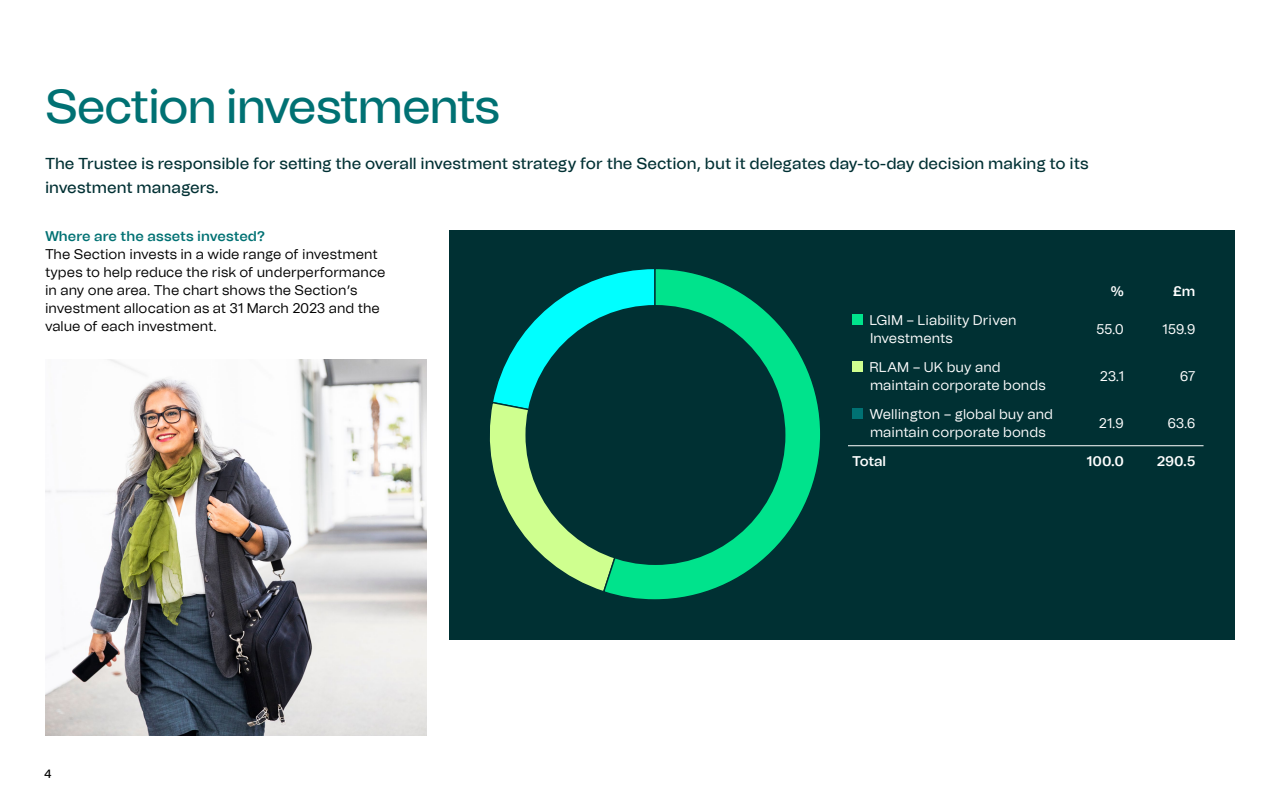
<style>
.page{position:relative;width:1280px;height:800px;background:#fff}
.page>*{position:absolute;margin:0;border:0;box-sizing:border-box;transform-origin:0 0}
.t1{font:500 48px "Tomato Grotesk";letter-spacing:-.03em;color:#007173}
.t2{font:500 16px/24px "Tomato Grotesk";color:#003033}
.t3{font:14px/18px "Tomato Grotesk";letter-spacing:.005em;color:#000}
.t4{font:14px/18px "Tomato Grotesk";letter-spacing:.005em;color:#fff}
.t5{font:600 14px "Tomato Grotesk";letter-spacing:.005em;color:#007173}
.t6{font:600 14px "Tomato Grotesk";letter-spacing:-.005em;color:#fff}
.t7{font:500 12px "Tomato Grotesk";color:#000}
</style>
<div class="page">
<div style="left:449px;top:230px;width:786px;height:410px;background:#003033"></div>
<hr style="left:848px;top:445px;width:218px;height:1px;background:#fff">
<hr style="left:1066px;top:445px;width:66px;height:1px;background:#fff">
<hr style="left:1132px;top:445px;width:72px;height:1px;background:#fff">
<div style="left:852px;top:314px;width:11px;height:11px;background:#00e38c"></div>
<div style="left:852px;top:361px;width:11px;height:11px;background:#cfff8f"></div>
<div style="left:852px;top:408px;width:11px;height:11px;background:#007173"></div>
<img style="left:45px;top:359px;width:382px;height:377px">
<svg style="left:489px;top:277px;width:113px;height:314px"></svg>
<svg style="left:602px;top:269px;width:218px;height:331px"></svg>
<div style="left:525px;top:305px;width:260px;height:260px;background:#003033;border-radius:50%"></div>
<h1 class="t1" style="left:45px;top:73px;width:457px">Section investments</h1>
<p class="t2" style="left:45px;top:151px;width:1045px">The Trustee is responsible for setting the overall investment strategy for the Section, but it delegates day-to-day decision making to its investment managers.</p>
<p class="t5" style="left:45px;top:226px;width:221px">Where are the assets invested?</p>
<p class="t3" style="left:45px;top:245px;width:342px">The Section invests in a wide range of investment types to help reduce the risk of underperformance in any one area. The chart shows the Section’s investment allocation as at 31 March 2023 and the value of each investment.</p>
<p class="t6" style="left:1111px;top:281px;width:15px">%</p>
<p class="t6" style="left:1173px;top:281px;width:24px">£m</p>
<p class="t4" style="left:870px;top:311px;width:148px">LGIM – Liability Driven<br>Investments</p>
<p class="t4" style="left:1096px;top:320px;width:29px">55.0</p>
<p class="t4" style="left:1162px;top:320px;width:35px">159.9</p>
<p class="t4" style="left:870px;top:358px;width:178px">RLAM – UK buy and maintain corporate bonds</p>
<p class="t4" style="left:1100px;top:367px;width:26px">23.1</p>
<p class="t4" style="left:1180px;top:367px;width:17px">67</p>
<p class="t4" style="left:870px;top:405px;width:185px">Wellington – global buy and maintain corporate bonds</p>
<p class="t4" style="left:1099px;top:414px;width:27px">21.9</p>
<p class="t4" style="left:1168px;top:414px;width:29px">63.6</p>
<p class="t6" style="left:852px;top:451px;width:36px">Total</p>
<p class="t6" style="left:1087px;top:451px;width:39px">100.0</p>
<p class="t6" style="left:1157px;top:451px;width:40px">290.5</p>
<p class="t7" style="left:44px;top:765px;width:9px">4</p>
</div>
